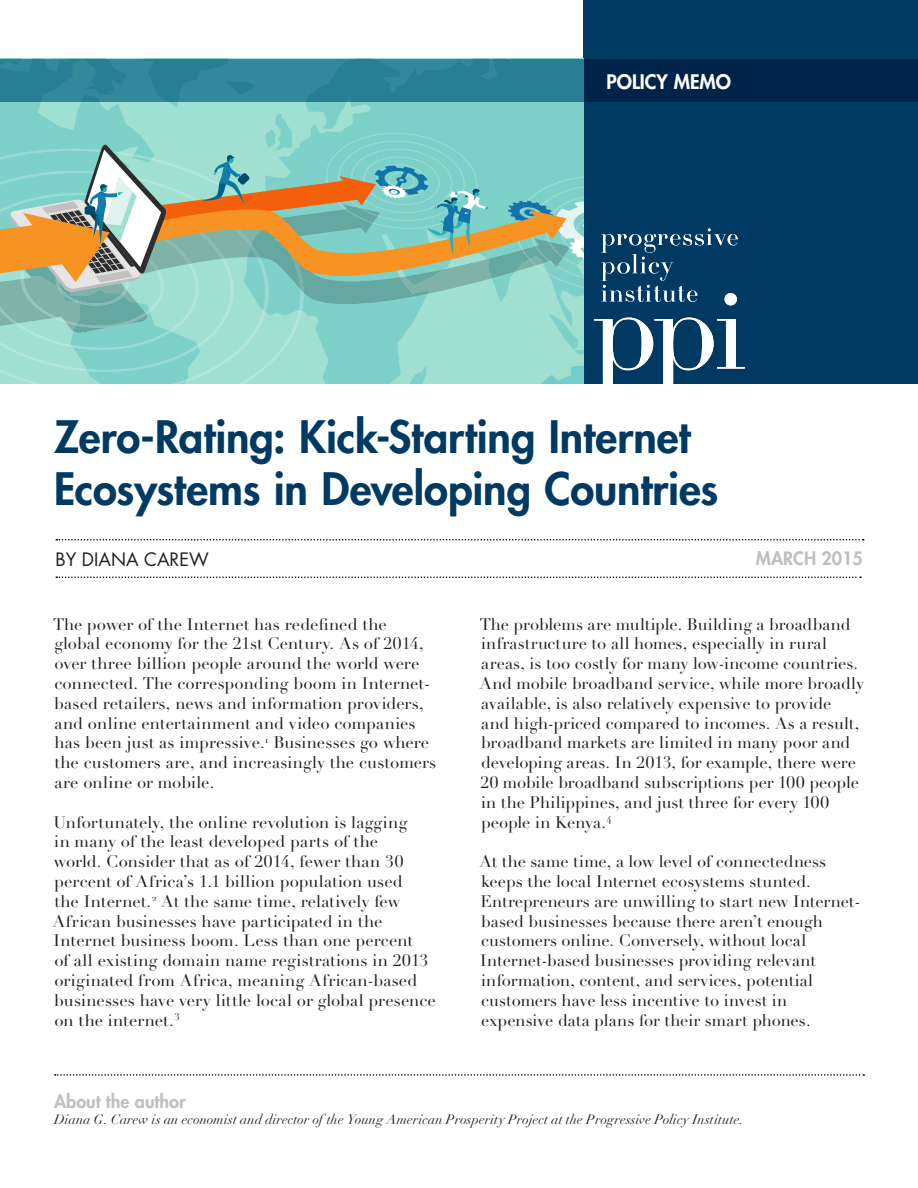
<style>
.page{position:relative;width:918px;height:1188px;background:#fff}
.page>*{position:absolute;margin:0;border:0;box-sizing:border-box;transform-origin:0 0}
.Title{font:800 43.5px/52.2px "Futura";color:#003a62}
.t1{font:800 19.5px "Futura";color:#fff}
.t2{font:800 18px "Futura";color:#bebfc2}
.Author{font:18px "Futura";color:#231f20}
.Body_text{font:16.5px/19.8px "Didot LH";letter-spacing:.005em;color:#231f20}
.t3{font:italic 13.5px "Didot LH";letter-spacing:.005em;color:#231f20}
</style>
<div class="page">
<div style="left:584px;top:0;width:334px;height:384px;background:#003a62"></div>
<svg style="left:0;top:58px;width:584px;height:326px;background:#96c8b5"></svg>
<svg style="left:0;top:59px;width:918px;height:43px;background:#1c607a"></svg>
<svg style="left:56px;top:539px;width:808px;height:2px"></svg>
<svg style="left:56px;top:577px;width:805px;height:1px"></svg>
<div style="left:725px;top:293px;width:12px;height:12px;background:#fff;border-radius:50%"></div>
<svg style="left:594px;top:318px;width:151px;height:66px"></svg>
<svg style="left:602px;top:228px;width:136px;height:74px"></svg>
<svg style="left:55px;top:1074px;width:809px;height:2px"></svg>
<p class="t1" style="left:607px;top:69px;width:126px">POLICY MEMO</p>
<p class="Title" style="left:54px;top:410px;width:666px">Zero-Rating: Kick-Starting Internet<br>Ecosystems in Developing Countries</p>
<p class="Author" style="left:56px;top:547px;width:155px">BY DIANA CAREW</p>
<p class="t2" style="left:756px;top:547px;width:109px">MARCH 2015</p>
<p class="Body_text" style="left:53px;top:614px;width:385px">The power of the Internet has redefined the global economy for the 21st Century. As of 2014, over three billion people around the world were connected. The corresponding boom in Internet&shy;based retailers, news and information providers, and online entertainment and video companies has been just as impressive.<sup>1</sup> Businesses go where the customers are, and increasingly the customers are online or mobile.</p>
<p class="Body_text" style="left:53px;top:812px;width:385px">Unfortunately, the online revolution is lagging<br>in many of the least developed parts of the<br>world. Consider that as of 2014, fewer than 30 percent of Africa’s 1.1 billion population used<br>the Internet.<sup>2</sup> At the same time, relatively few African businesses have participated in the Internet business boom. Less than one percent<br>of all existing domain name registrations in 2013 originated from Africa, meaning African-based businesses have very little local or global presence on the internet.<sup>3</sup></p>
<p class="Body_text" style="left:479px;top:614px;width:386px">The problems are multiple. Building a broadband infrastructure to all homes, especially in rural areas, is too costly for many low-income countries.<br>And mobile broadband service, while more broadly available, is also relatively expensive to provide<br>and high-priced compared to incomes. As a result, broadband markets are limited in many poor and developing areas. In 2013, for example, there were 20 mobile broadband subscriptions per 100 people in the Philippines, and just three for every 100 people in Kenya.<sup>4</sup></p>
<p class="Body_text" style="left:479px;top:852px;width:382px">At the same time, a low level of connectedness keeps the local Internet ecosystems stunted.<br>Entrepreneurs are unwilling to start new Internet&shy;based businesses because there aren’t enough customers online. Conversely, without local Internet-based businesses providing relevant information, content, and services, potential customers have less incentive to invest in expensive data plans for their smart phones.</p>
<p class="t2" style="left:54px;top:1089px;width:133px">About the author</p>
<p class="t3" style="left:54px;top:1111px;width:691px">Diana G. Carew is an economist and director of the Young American Prosperity Project at the Progressive Policy Institute.</p>
</div>
